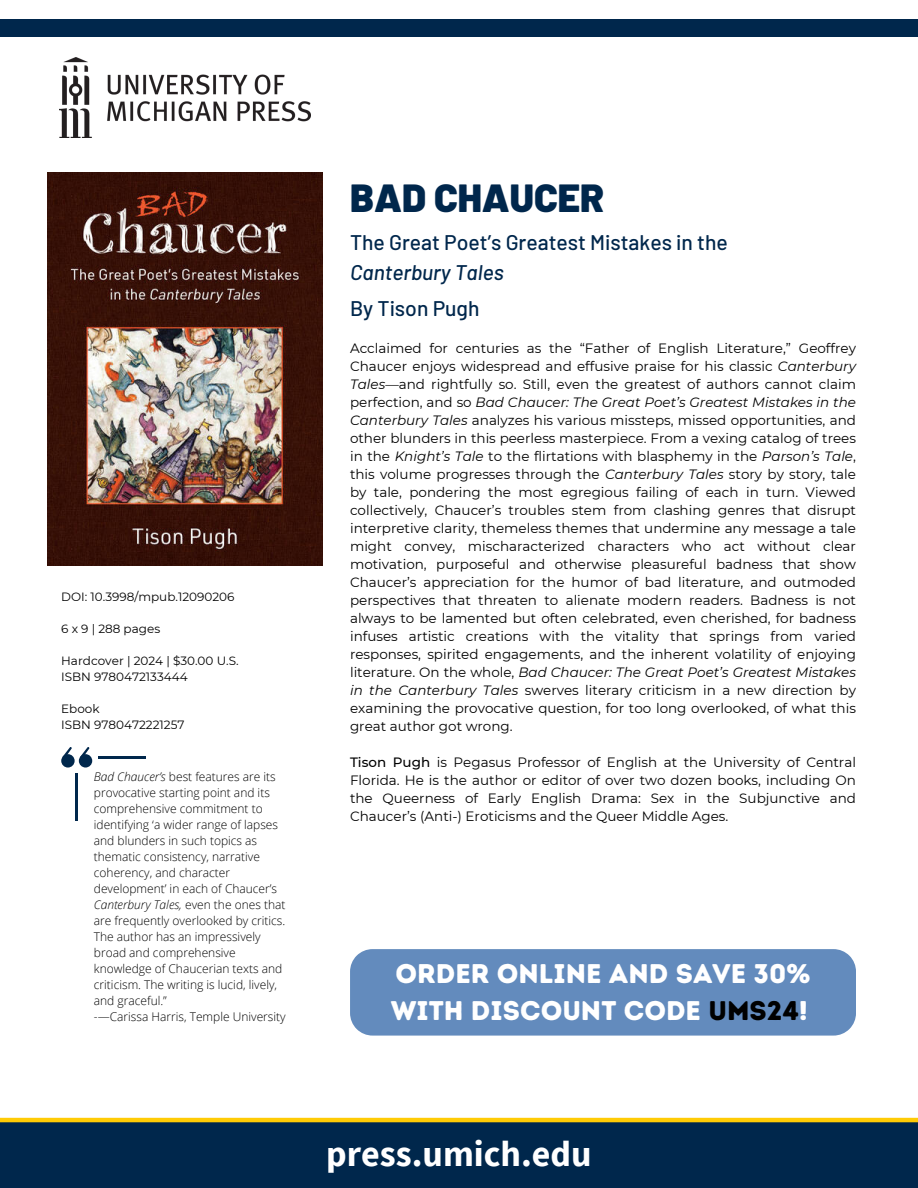
<style>
.page{position:relative;width:918px;height:1188px;background:#fff}
.page>*{position:absolute;margin:0;border:0;box-sizing:border-box;transform-origin:0 0}
.t1{font:900 39.15px "Barlow";color:#00274c}
.t2{font:700 36px "Source Sans Pro";color:#fff}
.t3{font:27px/37.2px "Intro Rust Base";color:#fff}
.t4{font:500 21.15px/29.2px "Barlow";color:#00274c}
.t5{font:13.5px/18px "Montserrat";color:#000;text-align:justify}
.t6{font:300 12px/16px "Open Sans";color:#000}
.t7{font:12px "Montserrat";color:#000}
.s1{font-style:italic}
.s2{font-weight:500}
.s3{color:#000}
</style>
<div class="page">
<div style="left:0;top:19px;width:918px;height:18px;background:#00274c"></div>
<img style="left:60px;top:58px;width:250px;height:80px">
<div style="left:0;top:1122px;width:918px;height:66px;background:#00274c"></div>
<div style="left:350px;top:949px;width:506px;height:87px;background:#638bbd"></div>
<img style="left:48px;top:173px;width:274px;height:392px">
<hr style="left:0;top:1118px;width:918px;height:4px;background:#ffcb05">
<div style="left:79px;top:754px;width:13px;height:14px;background:#00274c;border-radius:50%"></div>
<svg style="left:80px;top:747px;width:10px;height:10px"></svg>
<div style="left:61px;top:754px;width:14px;height:14px;background:#00274c;border-radius:50%"></div>
<svg style="left:63px;top:747px;width:9px;height:9px"></svg>
<hr style="left:76px;top:773px;width:2px;height:48px;background:#00274c">
<hr style="left:98px;top:757px;width:48px;height:2px;background:#00274c">
<p class="t7" style="left:61px;top:589px;width:175px">DOI: 10.3998/mpub.12090206</p>
<p class="t7" style="left:61px;top:621px;width:100px">6 x 9 | 288 pages</p>
<p class="t7" style="left:61px;top:653px;width:179px">Hardcover | 2024 | $30.00 U.S.</p>
<p class="t7" style="left:61px;top:669px;width:128px">ISBN 9780472133444</p>
<p class="t7" style="left:61px;top:701px;width:40px">Ebook</p>
<p class="t7" style="left:61px;top:717px;width:125px">ISBN 9780472221257</p>
<p class="t6" style="left:94px;top:769px;width:193px"><span class="s1">Bad Chaucer’s</span> best features are its provocative starting point and its comprehensive commitment to identifying ‘a wider range of lapses and blunders in such topics as thematic consistency, narrative coherency, and character development’ in each of Chaucer’s<br><span class="s1">Canterbury Tales,</span> even the ones that are frequently overlooked by critics.<br>The author has an impressively broad and comprehensive knowledge of Chaucerian texts and criticism. The writing is lucid, lively, and graceful.”</p>
<p class="t6" style="left:94px;top:1009px;width:193px">-—Carissa Harris, Temple University</p>
<p class="t1" style="left:350px;top:173px;width:256px">BAD CHAUCER</p>
<p class="t4" style="left:350px;top:227px;width:379px">The Great Poet’s Greatest Mistakes in the<br><span class="s1">Canterbury Tales</span></p>
<p class="t4" style="left:350px;top:292px;width:131px">By Tison Pugh</p>
<p class="t5" style="left:350px;top:339px;width:507px">Acclaimed for centuries as the “Father of English Literature,” Geoffrey Chaucer enjoys widespread and effusive praise for his classic <span class="s1">Canterbury Tales</span>—and rightfully so. Still, even the greatest of authors cannot claim perfection, and so <span class="s1">Bad Chaucer: The Great Poet’s Greatest Mistakes in the Canterbury Tales</span> analyzes his various missteps, missed opportunities, and other blunders in this peerless masterpiece. From a vexing catalog of trees in the <span class="s1">Knight’s Tale</span> to the flirtations with blasphemy in the <span class="s1">Parson’s Tale</span>, this volume progresses through the <span class="s1">Canterbury Tales</span> story by story, tale by tale, pondering the most egregious failing of each in turn. Viewed collectively, Chaucer’s troubles stem from clashing genres that disrupt interpretive clarity, themeless themes that undermine any message a tale might convey, mischaracterized characters who act without clear motivation, purposeful and otherwise pleasureful badness that show Chaucer’s appreciation for the humor of bad literature, and outmoded perspectives that threaten to alienate modern readers. Badness is not always to be lamented but often celebrated, even cherished, for badness infuses artistic creations with the vitality that springs from varied responses, spirited engagements, and the inherent volatility of enjoying literature. On the whole, <span class="s1">Bad Chaucer: The Great Poet’s Greatest Mistakes in the Canterbury Tales</span> swerves literary criticism in a new direction by examining the provocative question, for too long overlooked, of what this great author got wrong.</p>
<p class="t5" style="left:350px;top:753px;width:507px"><span class="s2">Tison Pugh</span> is Pegasus Professor of English at the University of Central Florida. He is the author or editor of over two dozen books, including On the Queerness of Early English Drama: Sex in the Subjunctive and Chaucer’s (Anti-) Eroticisms and the Queer Middle Ages.</p>
<p class="t3" style="left:391px;top:955px;width:421px">ORDER ONLINE AND SAVE 30%<br>WITH DISCOUNT CODE <span class="s3">UMS24</span>!</p>
<p class="t2" style="left:326px;top:1130px;width:267px">press.umich.edu</p>
</div>
